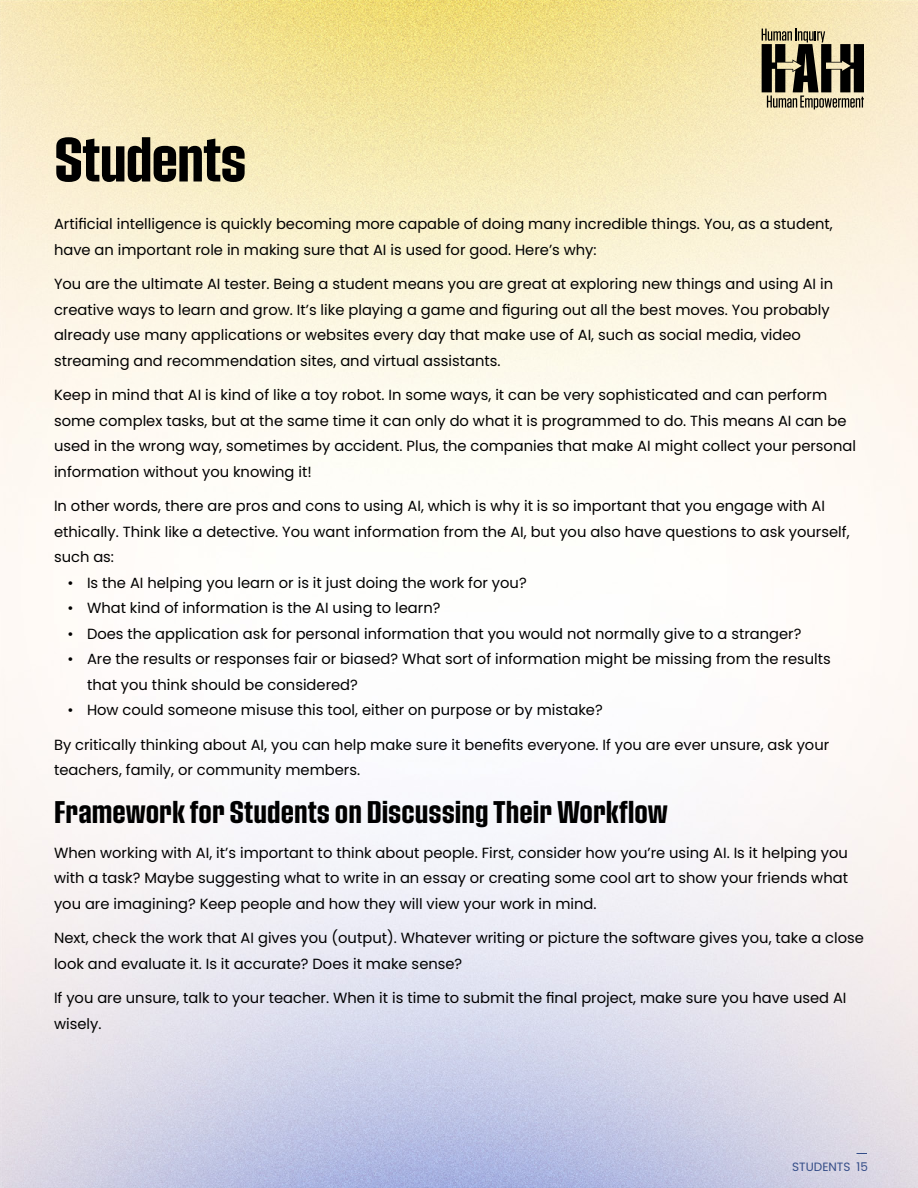
<style>
.page{position:relative;width:918px;height:1188px;background:#fff}
.page>*{position:absolute;margin:0;border:0;box-sizing:border-box;transform-origin:0 0}
.t1{font:60px "Pressio No.44";letter-spacing:-.02em;color:#000}
.Paragraph_Style_1{font:30px "Pressio No.44";color:#000}
.Paragraph_Style_1-2{font:14.7px/25.5px "Poppins";color:#000}
.t2{font:12px "Poppins";color:#344d88}
</style>
<div class="page">
<img style="left:0;top:0;width:918px;height:1188px">
<svg style="left:762px;top:28px;width:102px;height:81px;background:#7f7861"></svg>
<p class="t1" style="left:54px;top:125px;width:194px">Students</p>
<p class="Paragraph_Style_1-2" style="left:54px;top:212px;width:780px">Artificial intelligence is quickly becoming more capable of doing many incredible things. You, as a student, have an important role in making sure that AI is used for good. Here’s why:</p>
<p class="Paragraph_Style_1-2" style="left:54px;top:272px;width:781px">You are the ultimate AI tester. Being a student means you are great at exploring new things and using AI in creative ways to learn and grow. It’s like playing a game and figuring out all the best moves. You probably already use many applications or websites every day that make use of AI, such as social media, video streaming and recommendation sites, and virtual assistants.</p>
<p class="Paragraph_Style_1-2" style="left:54px;top:383px;width:804px">Keep in mind that AI is kind of like a toy robot. In some ways, it can be very sophisticated and can perform some complex tasks, but at the same time it can only do what it is programmed to do. This means AI can be used in the wrong way, sometimes by accident. Plus, the companies that make AI might collect your personal information without you knowing it!</p>
<p class="Paragraph_Style_1-2" style="left:54px;top:494px;width:797px">In other words, there are pros and cons to using AI, which is why it is so important that you engage with AI ethically. Think like a detective. You want information from the AI, but you also have questions to ask yourself, such as:</p>
<p class="Paragraph_Style_1-2" style="left:68px;top:570px;width:461px">• Is the AI helping you learn or is it just doing the work for you?</p>
<p class="Paragraph_Style_1-2" style="left:68px;top:596px;width:375px">• What kind of information is the AI using to learn?</p>
<p class="Paragraph_Style_1-2" style="left:68px;top:621px;width:735px">• Does the application ask for personal information that you would not normally give to a stranger?</p>
<p class="Paragraph_Style_1-2" style="left:87px;top:647px;width:745px;text-indent:-20px">• Are the results or responses fair or biased? What sort of information might be missing from the results that you think should be considered?</p>
<p class="Paragraph_Style_1-2" style="left:68px;top:698px;width:537px">• How could someone misuse this tool, either on purpose or by mistake?</p>
<p class="Paragraph_Style_1-2" style="left:54px;top:732px;width:777px">By critically thinking about AI, you can help make sure it benefits everyone. If you are ever unsure, ask your teachers, family, or community members.</p>
<p class="Paragraph_Style_1" style="left:54px;top:795px;width:615px">Framework for Students on Discussing Their Workflow</p>
<p class="Paragraph_Style_1-2" style="left:54px;top:840px;width:796px;text-align:justify">When working with AI, it’s important to think about people. First, consider how you’re using AI. Is it helping you with a task? Maybe suggesting what to write in an essay or creating some cool art to show your friends what you are imagining? Keep people and how they will view your work in mind.</p>
<p class="Paragraph_Style_1-2" style="left:54px;top:926px;width:812px">Next, check the work that AI gives you (output). Whatever writing or picture the software gives you, take a close look and evaluate it. Is it accurate? Does it make sense?</p>
<p class="Paragraph_Style_1-2" style="left:54px;top:986px;width:794px">If you are unsure, talk to your teacher. When it is time to submit the final project, make sure you have used AI wisely.</p>
<p class="t2" style="left:792px;top:1159px;width:60px">STUDENTS</p>
<p class="t2" style="left:856px;top:1159px;width:13px">15</p>
</div>
